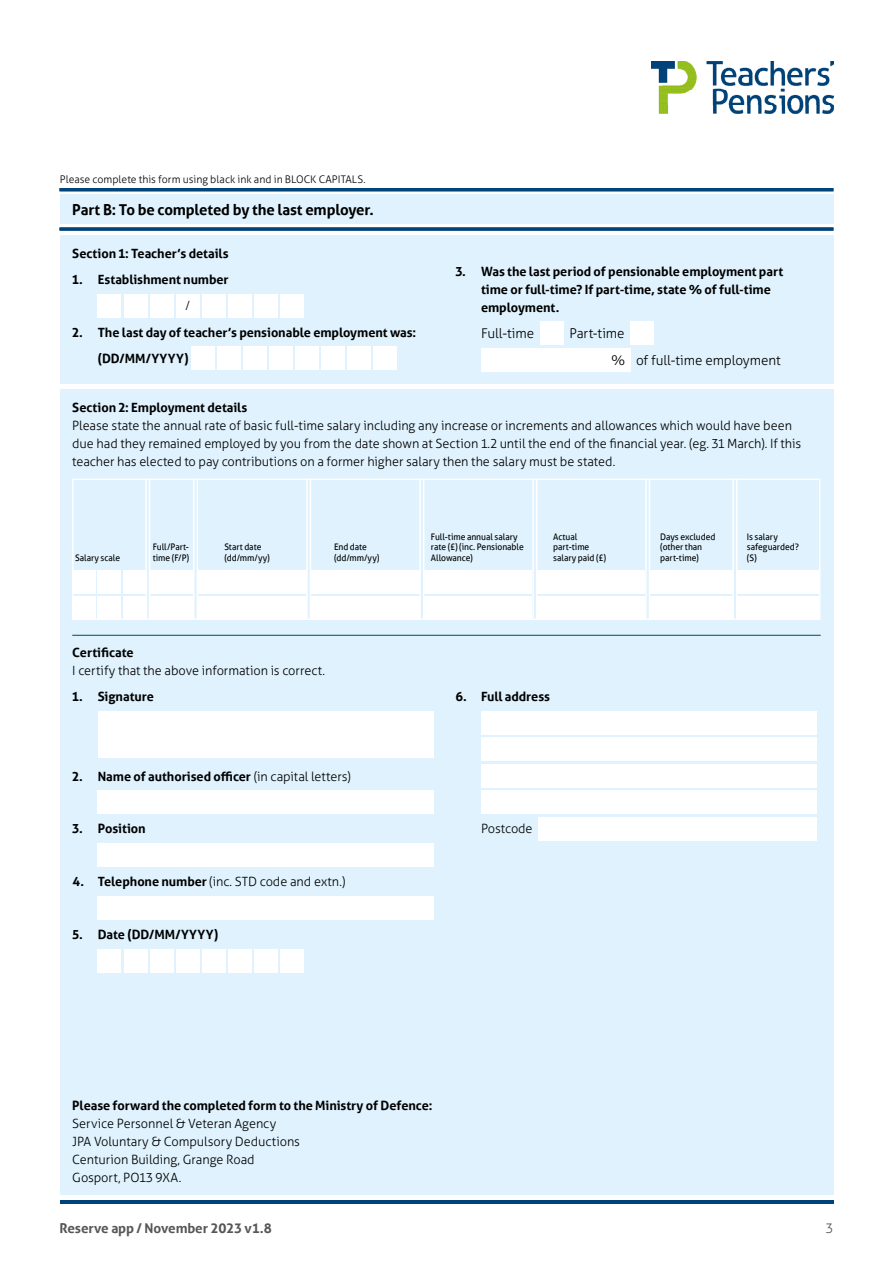
<style>
.page{position:relative;width:893px;height:1263px;background:#fff}
.page>*{position:absolute;margin:0;border:0;box-sizing:border-box;transform-origin:0 0}
.Body_9_12{font:700 15px "Aller";letter-spacing:-.015em;color:#000}
.Body_9_12-2{font:300 13.5px "Aller";letter-spacing:-.005em;color:#000}
.t1{font:700 13.5px "Aller";letter-spacing:-.01em;color:#575756}
.t2{font:300 13.5px "Aller";color:#575756}
.Body_9_12-3{font:300 12.75px/18px "Aller";letter-spacing:-.005em;color:#000}
.Body_9_16{font:700 12.75px/18px "Aller";letter-spacing:-.005em;color:#000}
.Body_9_16-2{font:300 12.75px "Aller";letter-spacing:-.005em;color:#000}
.Body_9_12-4{font:700 12.75px "Aller";letter-spacing:-.005em;color:#000}
.Body_9_12-5{font:300 10.5px "Aller";color:#000}
.Body_9_12-6{font:9px/10.5px "Aller";letter-spacing:-.005em;color:#000;scale:.95 1}
.s1{font-weight:300}
.s2{font-weight:700}
</style>
<div class="page">
<hr style="left:60px;top:1200px;width:773px;height:3px;background:#004379">
<img style="left:652px;top:61px;width:181px;height:52px">
<div style="left:60px;top:389px;width:773px;height:246px;background:#dff2fd"></div>
<div style="left:60px;top:194px;width:773px;height:30px;background:#dff2fd"></div>
<hr style="left:60px;top:188px;width:773px;height:3px;background:#004379">
<svg style="left:60px;top:227px;width:773px;height:4px;background:#145283"></svg>
<div style="left:60px;top:236px;width:773px;height:148px;background:#dff2fd"></div>
<div style="left:98px;top:294px;width:23px;height:23px;background:#fff"></div>
<div style="left:124px;top:294px;width:23px;height:23px;background:#fff"></div>
<div style="left:150px;top:294px;width:23px;height:23px;background:#fff"></div>
<div style="left:176px;top:294px;width:23px;height:23px;background:#fff"></div>
<div style="left:202px;top:294px;width:23px;height:23px;background:#fff"></div>
<div style="left:228px;top:294px;width:23px;height:23px;background:#fff"></div>
<div style="left:254px;top:294px;width:24px;height:23px;background:#fff"></div>
<div style="left:280px;top:294px;width:24px;height:23px;background:#fff"></div>
<div style="left:191px;top:347px;width:23px;height:23px;background:#fff"></div>
<div style="left:217px;top:347px;width:23px;height:23px;background:#fff"></div>
<div style="left:243px;top:347px;width:23px;height:23px;background:#fff"></div>
<div style="left:269px;top:347px;width:24px;height:23px;background:#fff"></div>
<div style="left:295px;top:347px;width:24px;height:23px;background:#fff"></div>
<div style="left:321px;top:347px;width:24px;height:23px;background:#fff"></div>
<div style="left:347px;top:347px;width:24px;height:23px;background:#fff"></div>
<div style="left:373px;top:347px;width:24px;height:23px;background:#fff"></div>
<div style="left:540px;top:321px;width:23px;height:24px;background:#fff"></div>
<div style="left:631px;top:321px;width:23px;height:24px;background:#fff"></div>
<div style="left:481px;top:348px;width:149px;height:23px;background:#fff"></div>
<div style="left:72px;top:479px;width:748px;height:141px;border:2px solid #fff"></div>
<div style="left:72px;top:570px;width:24px;height:24px;background:#fff"></div>
<div style="left:98px;top:570px;width:23px;height:24px;background:#fff"></div>
<div style="left:123px;top:570px;width:24px;height:24px;background:#fff"></div>
<div style="left:149px;top:570px;width:45px;height:24px;background:#fff"></div>
<div style="left:197px;top:570px;width:109px;height:24px;background:#fff"></div>
<div style="left:424px;top:570px;width:108px;height:24px;background:#fff"></div>
<hr style="left:149px;top:479px;width:1px;height:141px;background:#fff">
<hr style="left:145px;top:479px;width:2px;height:141px;background:#fff">
<div style="left:537px;top:570px;width:108px;height:24px;background:#fff"></div>
<div style="left:650px;top:570px;width:82px;height:24px;background:#fff"></div>
<div style="left:310px;top:570px;width:109px;height:24px;background:#fff"></div>
<div style="left:737px;top:570px;width:82px;height:24px;background:#fff"></div>
<div style="left:72px;top:597px;width:24px;height:23px;background:#fff"></div>
<div style="left:98px;top:597px;width:23px;height:23px;background:#fff"></div>
<div style="left:123px;top:597px;width:24px;height:23px;background:#fff"></div>
<div style="left:149px;top:597px;width:45px;height:23px;background:#fff"></div>
<div style="left:197px;top:597px;width:109px;height:23px;background:#fff"></div>
<div style="left:424px;top:597px;width:108px;height:23px;background:#fff"></div>
<div style="left:537px;top:597px;width:108px;height:23px;background:#fff"></div>
<div style="left:650px;top:597px;width:82px;height:23px;background:#fff"></div>
<div style="left:310px;top:597px;width:109px;height:23px;background:#fff"></div>
<div style="left:737px;top:597px;width:82px;height:23px;background:#fff"></div>
<hr style="left:197px;top:479px;width:1px;height:141px;background:#fff">
<hr style="left:193px;top:479px;width:2px;height:141px;background:#fff">
<hr style="left:310px;top:479px;width:1px;height:141px;background:#fff">
<hr style="left:306px;top:479px;width:2px;height:141px;background:#fff">
<hr style="left:423px;top:479px;width:1px;height:141px;background:#fff">
<hr style="left:419px;top:479px;width:2px;height:141px;background:#fff">
<hr style="left:536px;top:479px;width:1px;height:141px;background:#fff">
<hr style="left:532px;top:479px;width:2px;height:141px;background:#fff">
<hr style="left:649px;top:479px;width:1px;height:141px;background:#fff">
<hr style="left:645px;top:479px;width:2px;height:141px;background:#fff">
<hr style="left:736px;top:479px;width:1px;height:141px;background:#fff">
<hr style="left:732px;top:479px;width:2px;height:141px;background:#fff">
<div style="left:60px;top:635px;width:773px;height:560px;background:#dff2fd"></div>
<div style="left:98px;top:711px;width:336px;height:47px;background:#fff"></div>
<div style="left:98px;top:790px;width:336px;height:24px;background:#fff"></div>
<div style="left:98px;top:843px;width:336px;height:24px;background:#fff"></div>
<div style="left:98px;top:896px;width:336px;height:23px;background:#fff"></div>
<div style="left:98px;top:949px;width:23px;height:23px;background:#fff"></div>
<div style="left:124px;top:949px;width:23px;height:23px;background:#fff"></div>
<div style="left:150px;top:949px;width:23px;height:23px;background:#fff"></div>
<div style="left:176px;top:949px;width:23px;height:23px;background:#fff"></div>
<div style="left:202px;top:949px;width:23px;height:23px;background:#fff"></div>
<div style="left:228px;top:949px;width:23px;height:23px;background:#fff"></div>
<div style="left:254px;top:949px;width:24px;height:23px;background:#fff"></div>
<div style="left:280px;top:949px;width:24px;height:23px;background:#fff"></div>
<div style="left:481px;top:711px;width:336px;height:24px;background:#fff"></div>
<div style="left:481px;top:738px;width:336px;height:23px;background:#fff"></div>
<div style="left:481px;top:764px;width:336px;height:23px;background:#fff"></div>
<div style="left:481px;top:790px;width:336px;height:24px;background:#fff"></div>
<div style="left:538px;top:817px;width:279px;height:23px;background:#fff"></div>
<hr style="left:72px;top:635px;width:749px;height:1px;background:#004379">
<p class="Body_9_12-5" style="left:60px;top:173px;width:307px">Please complete this form using black ink and in BLOCK CAPITALS.</p>
<p class="Body_9_12" style="left:278px;top:200px;width:70px">employer.</p>
<p class="Body_9_12" style="left:72px;top:200px;width:303px">Part B: To be completed by the last employer.</p>
<p class="Body_9_16" style="left:72px;top:244px;width:158px">Section 1: Teacher’s details</p>
<p class="Body_9_12-4" style="left:72px;top:272px;width:158px">1. Establishment number</p>
<p class="Body_9_16-2" style="left:185px;top:298px;width:7px">/</p>
<p class="Body_9_16" style="left:98px;top:319px;width:320px;line-height:26.4px;text-indent:-26px">2. The last day of teacher’s pensionable employment was: (DD/MM/YYYY)</p>
<p class="Body_9_16" style="left:481px;top:262px;width:304px;text-indent:-26px">3. Was the last period of pensionable employment part time or full-time? If part-time, state % of full-time employment.</p>
<p class="Body_9_12-2" style="left:481px;top:325px;width:55px">Full-time</p>
<p class="Body_9_12-2" style="left:569px;top:325px;width:57px">Part-time</p>
<p class="Body_9_12-2" style="left:611px;top:351px;width:15px">%</p>
<p class="Body_9_12-2" style="left:636px;top:351px;width:146px">of full-time employment</p>
<p class="Body_9_16" style="left:72px;top:398px;width:177px">Section 2: Employment details</p>
<p class="Body_9_12-3" style="left:72px;top:416px;width:730px">Please state the annual rate of basic full-time salary including any increase or increments and allowances which would have been due had they remained employed by you from the date shown at Section 1.2 until the end of the financial year. (eg. 31 March). If this teacher has elected to pay contributions on a former higher salary then the salary must be stated.</p>
<p class="Body_9_12-6" style="left:75px;top:552px;width:49px">Salary scale</p>
<p class="Body_9_12-6" style="left:153px;top:542px;width:40px">Full/Part&shy;time (F/P)</p>
<p class="Body_9_12-6" style="left:224px;top:542px;width:49px">Start date (dd/mm/yy)</p>
<p class="Body_9_12-6" style="left:334px;top:542px;width:49px">End date (dd/mm/yy)</p>
<p class="Body_9_12-6" style="left:431px;top:531px;width:99px">Full-time annual salary rate (£) (inc. Pensionable<br>Allowance)</p>
<p class="Body_9_12-6" style="left:553px;top:531px;width:57px">Actual part-time salary paid (£)</p>
<p class="Body_9_12-6" style="left:660px;top:531px;width:60px">Days excluded (other than part-time)</p>
<p class="Body_9_12-6" style="left:747px;top:531px;width:56px">Is salary safeguarded? (S)</p>
<p class="Body_9_16" style="left:72px;top:643px;width:63px">Certificate</p>
<p class="Body_9_12-3" style="left:72px;top:661px;width:254px">I certify that the above information is correct.</p>
<p class="Body_9_16" style="left:72px;top:688px;width:83px">1. Signature</p>
<p class="Body_9_16" style="left:72px;top:767px;width:280px">2. Name of authorised officer <span class="s1">(in capital letters)</span></p>
<p class="Body_9_16" style="left:72px;top:820px;width:75px">3. Position</p>
<p class="Body_9_16-2" style="left:72px;top:874px;width:275px"><span class="s2">4. Telephone number</span> (inc. STD code and extn.)</p>
<p class="Body_9_16" style="left:72px;top:925px;width:147px">5. Date (DD/MM/YYYY)</p>
<p class="Body_9_16" style="left:455px;top:688px;width:96px">6. Full address</p>
<p class="Body_9_16-2" style="left:481px;top:821px;width:53px">Postcode</p>
<p class="Body_9_16" style="left:72px;top:1096px;width:362px">Please forward the completed form to the Ministry of Defence:</p>
<p class="Body_9_12-3" style="left:72px;top:1114px;width:205px">Service Personnel &amp; Veteran Agency</p>
<p class="Body_9_12-3" style="left:72px;top:1132px;width:229px">JPA Voluntary &amp; Compulsory Deductions</p>
<p class="Body_9_12-3" style="left:72px;top:1150px;width:184px">Centurion Building, Grange Road</p>
<p class="Body_9_12-3" style="left:72px;top:1168px;width:111px">Gosport, PO13 9XA.</p>
<p class="t1" style="left:60px;top:1220px;width:214px">Reserve app / November 2023 v1.8</p>
<p class="t2" style="left:825px;top:1220px;width:10px">3</p>
</div>
